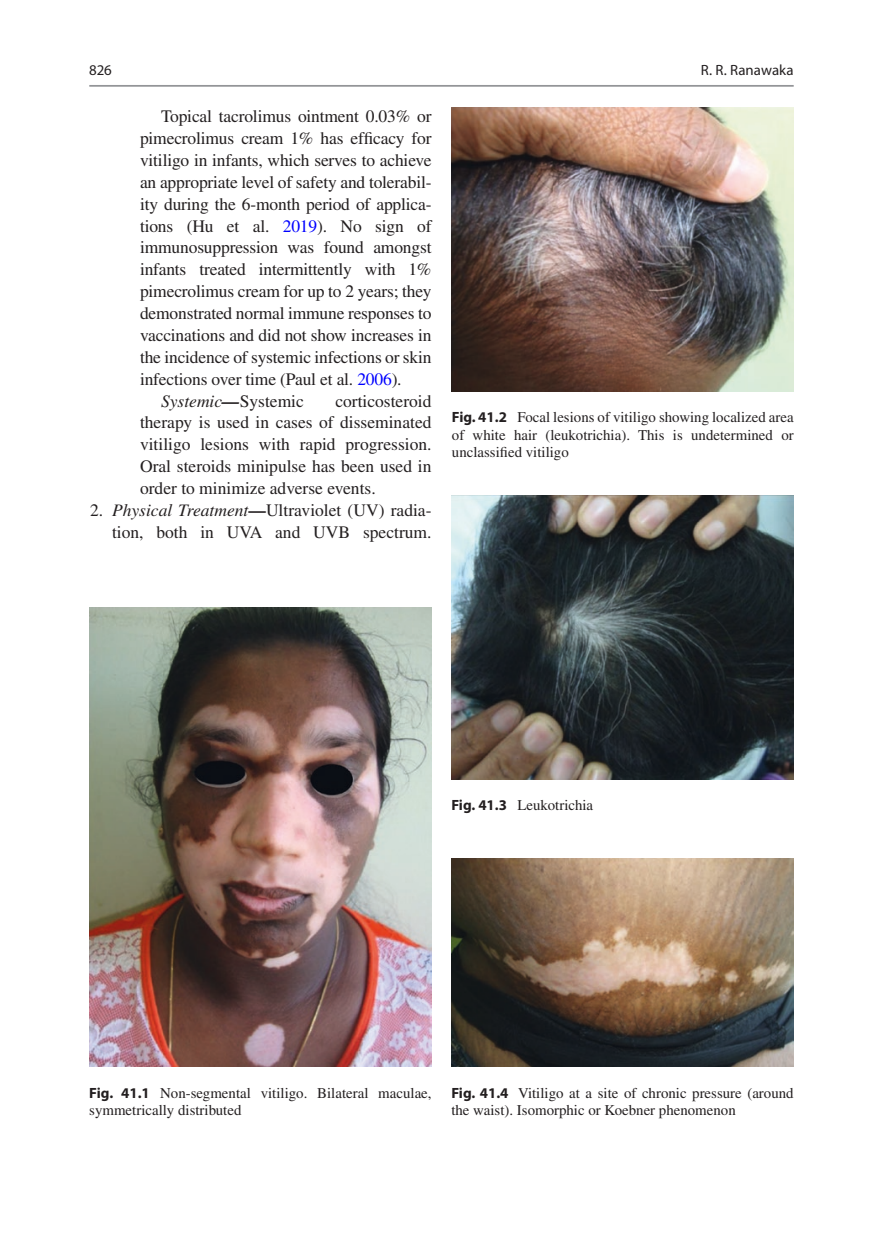
<style>
.page{position:relative;width:883px;height:1260px;background:#fff}
.page>*{position:absolute;margin:0;border:0;box-sizing:border-box;transform-origin:0 0}
.t1{font:17.5px/21.9px "Times LT Std";letter-spacing:-.01em;color:#231f20;text-align:justify}
.t2{font:italic 17.5px "Times LT Std";color:#231f20}
.t3{font:14.88px/17.5px "Times LT Std";color:#231f20}
.t4{font:14.88px "Myriad Pro Regular 2";letter-spacing:.005em;color:#231f20}
.t5{font:14.88px "Myriad Pro";color:#231f20}
.s1{color:#00f}
.s2{font-weight:700}
.s3{font-style:normal}
.s4{font-style:italic}
.s5{font-family:"Myriad Pro";font-weight:700}
</style>
<div class="page">
<img style="left:451px;top:495px;width:343px;height:284px">
<img style="left:451px;top:859px;width:343px;height:207px">
<img style="left:89px;top:607px;width:343px;height:459px">
<img style="left:452px;top:107px;width:342px;height:284px">
<hr style="left:89px;top:85px;width:705px;height:2px;background:#939598">
<p class="t5" style="left:89px;top:61px;width:24px">826</p>
<p class="t1" style="left:161px;top:105px;width:272px">Topical tacrolimus ointment 0.03% or</p>
<p class="t1" style="left:140px;top:127px;width:293px">pimecrolimus cream 1% has efficacy for</p>
<p class="t1" style="left:140px;top:149px;width:293px">vitiligo in infants, which serves to achieve</p>
<p class="t1" style="left:140px;top:171px;width:293px">an appropriate level of safety and tolerabil-</p>
<p class="t1" style="left:140px;top:193px;width:293px">ity during the 6-month period of applica-</p>
<p class="t1" style="left:140px;top:215px;width:293px">tions (Hu et al. <span class="s1">2019</span>). No sign of</p>
<p class="t1" style="left:140px;top:237px;width:293px">immunosuppression was found amongst</p>
<p class="t1" style="left:140px;top:258px;width:293px">infants treated intermittently with 1%</p>
<p class="t1" style="left:140px;top:280px;width:293px">pimecrolimus cream for up to 2 years; they</p>
<p class="t1" style="left:140px;top:302px;width:293px">demonstrated normal immune responses to</p>
<p class="t1" style="left:140px;top:324px;width:293px">vaccinations and did not show increases in</p>
<p class="t1" style="left:140px;top:346px;width:293px">the incidence of systemic infections or skin</p>
<p class="t1" style="left:140px;top:368px;width:263px">infections over time (Paul et al. <span class="s1">2006</span>).</p>
<p class="t2" style="left:161px;top:391px;width:144px">Systemic<span class="s2">—</span><span class="s3">Systemic</span></p>
<p class="t1" style="left:140px;top:390px;width:293px;text-indent:195px">corticosteroid therapy is used in cases of disseminated vitiligo lesions with rapid progression.<br>Oral steroids minipulse has been used in order to minimize adverse events.</p>
<p class="t1" style="left:90px;top:499px;width:343px;text-align:right">2. <span class="s4">Physical Treatment</span><span class="s2">—</span>Ultraviolet (UV) radia&shy;tion, both in UVA and UVB spectrum.</p>
<p class="t4" style="left:701px;top:61px;width:94px">R. R. Ranawaka</p>
<p class="t3" style="left:452px;top:409px;width:343px;text-align:justify"><span class="s5">Fig. 41.2</span> Focal lesions of vitiligo showing localized area of white hair (leukotrichia). This is undetermined or unclassified vitiligo</p>
<p class="t3" style="left:451px;top:797px;width:143px"><span class="s5">Fig. 41.3</span> Leukotrichia</p>
<p class="t3" style="left:89px;top:1084px;width:344px"><span class="s5">Fig. 41.1</span> Non-segmental vitiligo. Bilateral maculae, symmetrically distributed</p>
<p class="t3" style="left:451px;top:1084px;width:344px"><span class="s5">Fig. 41.4</span> Vitiligo at a site of chronic pressure (around the waist). Isomorphic or Koebner phenomenon</p>
</div>
